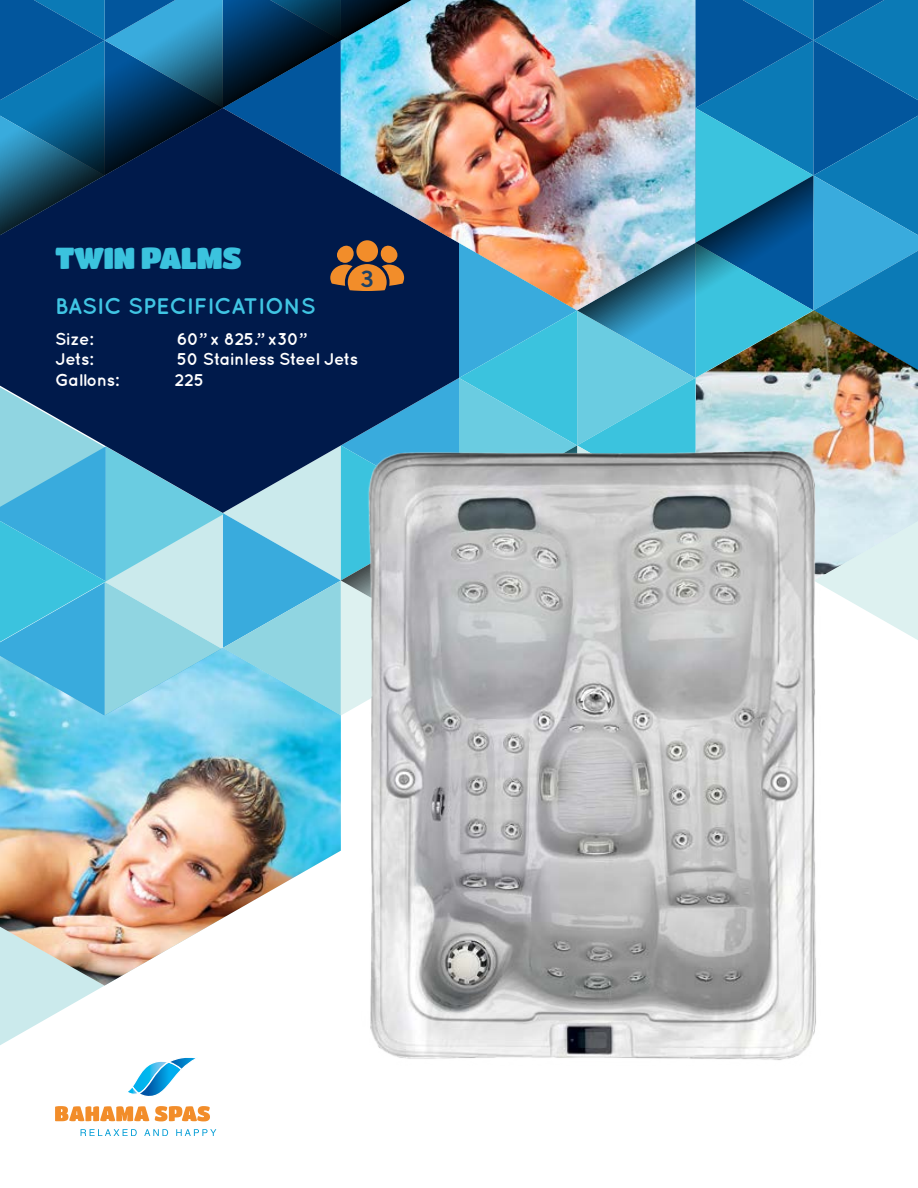
<style>
.page{position:relative;width:918px;height:1188px;background:#fff}
.page>*{position:absolute;margin:0;border:0;box-sizing:border-box;transform-origin:0 0}
.t1{font:30px "Titan One";letter-spacing:-.025em;color:#3bc3de}
.t2{font:700 22.5px "Quicksand";color:#40c5e3}
.t3{font:22.5px "Trade Gothic Bold Two";color:#1c4166}
.t4{font:700 16.95px "Quicksand";letter-spacing:-.025em;color:#fff}
</style>
<div class="page">
<svg style="left:128px;top:1057px;width:68px;height:39px"></svg>
<svg style="left:81px;top:1129px;width:56px;height:6px"></svg>
<svg style="left:144px;top:1129px;width:24px;height:6px"></svg>
<svg style="left:176px;top:1129px;width:40px;height:6px"></svg>
<svg style="left:55px;top:1106px;width:94px;height:15px"></svg>
<svg style="left:155px;top:1106px;width:55px;height:15px"></svg>
<img style="left:378px;top:1045px;width:431px;height:15px">
<img style="left:0;top:0;width:918px;height:1045px">
<h1 class="t1" style="left:55px;top:240px;width:188px">TWIN PALMS</h1>
<h2 class="t2" style="left:55px;top:293px;width:262px">BASIC SPECIFICATIONS</h2>
<p class="t4" style="left:55px;top:329px;width:40px">Size:</p>
<p class="t4" style="left:177px;top:329px;width:130px">60” x 825.” x30”</p>
<p class="t4" style="left:55px;top:349px;width:40px">Jets:</p>
<p class="t4" style="left:177px;top:349px;width:183px">50 Stainless Steel Jets</p>
<p class="t4" style="left:55px;top:370px;width:65px">Gallons:</p>
<p class="t4" style="left:175px;top:370px;width:31px">225</p>
<h2 class="t3" style="left:360px;top:265px;width:15px">3</h2>
</div>
